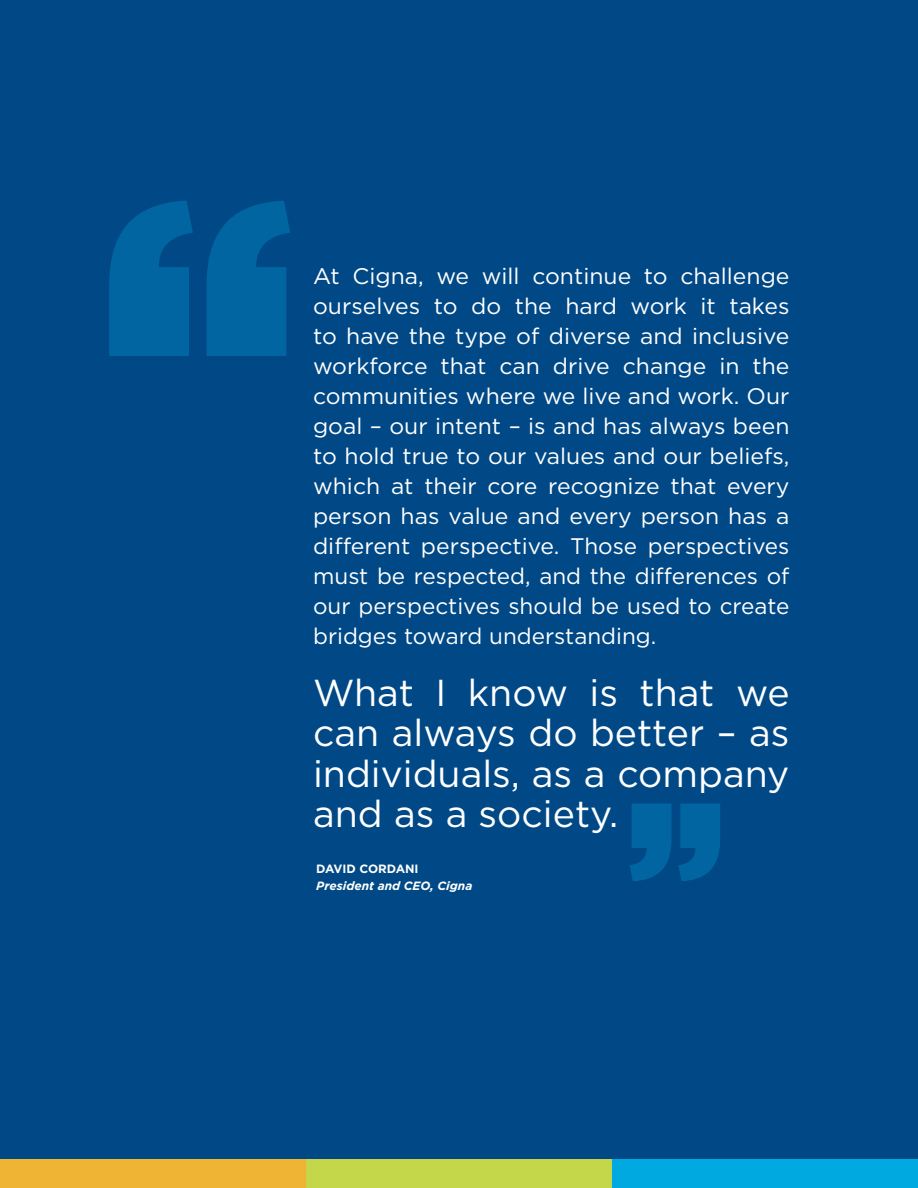
<style>
.page{position:relative;width:918px;height:1188px;background:#fff}
.page>*{position:absolute;margin:0;border:0;box-sizing:border-box;transform-origin:0 0}
.t1{font:37.5px/40.5px "Gotham";color:#fff;text-align:justify}
.t2{font:22.5px/30px "Gotham";color:#fff;text-align:justify}
.t3{font:italic 700 12px "Gotham";color:#fff}
.t4{font:700 12px "Gotham";color:#fff}
</style>
<div class="page">
<div style="left:0;top:0;width:918px;height:1161px;background:#004986"></div>
<div style="left:0;top:1159px;width:306px;height:29px;background:#f0b434"></div>
<div style="left:306px;top:1159px;width:306px;height:29px;background:#c4d64a"></div>
<div style="left:612px;top:1159px;width:306px;height:29px;background:#00aae0"></div>
<svg style="left:109px;top:201px;width:181px;height:155px"></svg>
<svg style="left:630px;top:804px;width:90px;height:77px"></svg>
<p class="t2" style="left:313px;top:260px;width:478px">At Cigna, we will continue to challenge ourselves to do the hard work it takes to have the type of diverse and inclusive workforce that can drive change in the communities where we live and work. Our goal – our intent – is and has always been to hold true to our values and our beliefs, which at their core recognize that every person has value and every person has a different perspective. Those perspectives must be respected, and the differences of our perspectives should be used to create bridges toward understanding.</p>
<p class="t1" style="left:313px;top:671px;width:478px">What I know is that we can always do better – as individuals, as a company and as a society.</p>
<p class="t4" style="left:316px;top:861px;width:104px">DAVID CORDANI</p>
<p class="t3" style="left:316px;top:877px;width:158px">President and CEO, Cigna</p>
</div>
